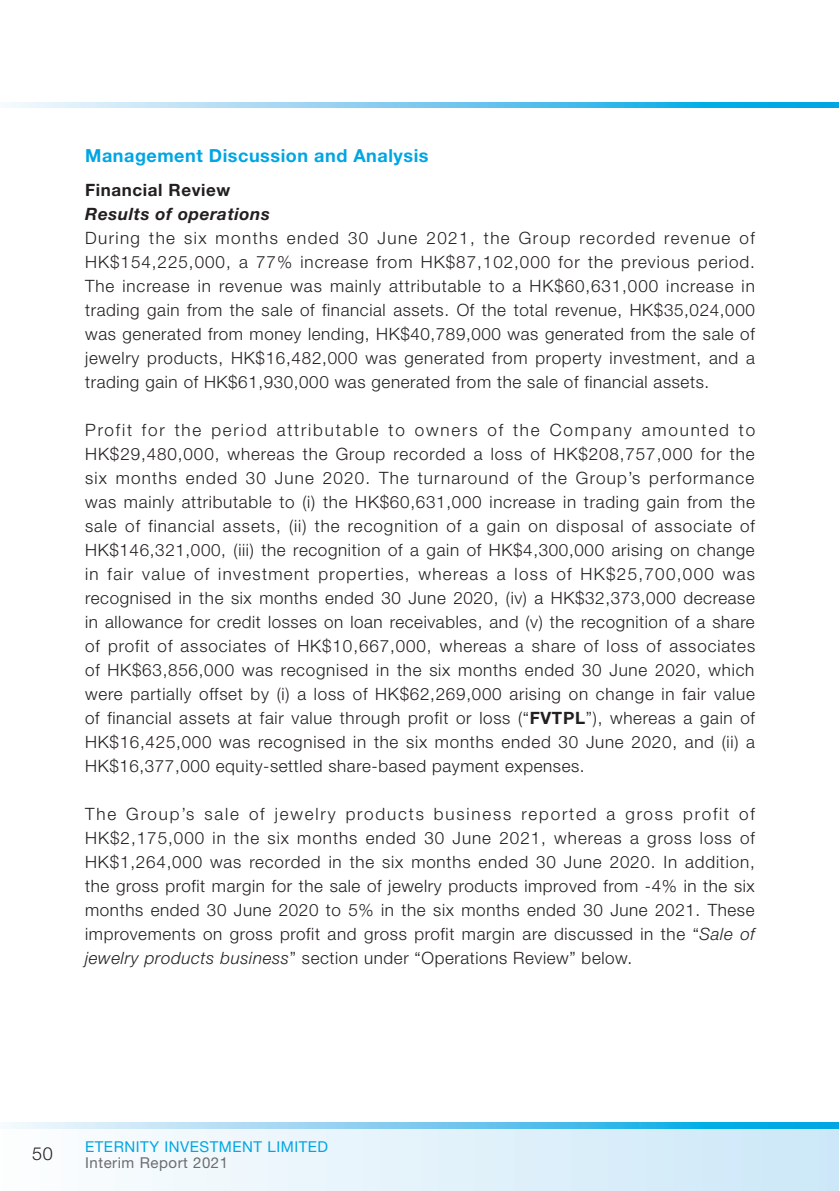
<style>
.page{position:relative;width:840px;height:1191px;background:#fff}
.page>*{position:absolute;margin:0;border:0;box-sizing:border-box;transform-origin:0 0}
.Heading{font:700 18px "Helvetica Neue LT Std";letter-spacing:.03em;color:#00a5e3}
.t1{font:300 18px "Helvetica Neue LT Std";color:#231f20}
.Body_Text{font:300 17px/24px "Helvetica Neue LT Std";letter-spacing:.035em;color:#231f20;text-align:justify}
.Subhead_2{font:italic 700 17px "Helvetica Neue LT Std";letter-spacing:.035em;color:#231f20}
.Subhead_1{font:700 17px "Helvetica Neue LT Std";letter-spacing:.035em;color:#231f20}
.t2{font:15px "Helvetica Neue LT Std";letter-spacing:.035em;color:#00a5e3}
.t3{font:15px "Helvetica Neue LT Std";letter-spacing:.035em;color:#6c6d70}
.s1{font-weight:700}
.s2{font-style:italic}
</style>
<div class="page">
<div style="left:0;top:1128px;width:838px;height:63px;background:linear-gradient(to right,#fdfefe,#cce8f8)"></div>
<svg style="left:6px;top:1123px;width:832px;height:5px;background:#73caef"></svg>
<svg style="left:6px;top:102px;width:832px;height:5px;background:#73caef"></svg>
<p class="Heading" style="left:85px;top:145px;width:345px">Management Discussion and Analysis</p>
<p class="Subhead_1" style="left:85px;top:179px;width:147px">Financial Review</p>
<p class="Subhead_2" style="left:85px;top:203px;width:186px">Results of operations</p>
<p class="Body_Text" style="left:85px;top:225px;width:671px">During the six months ended 30 June 2021, the Group recorded revenue of HK$154,225,000, a 77% increase from HK$87,102,000 for the previous period.<br>The increase in revenue was mainly attributable to a HK$60,631,000 increase in trading gain from the sale of financial assets. Of the total revenue, HK$35,024,000 was generated from money lending, HK$40,789,000 was generated from the sale of jewelry products, HK$16,482,000 was generated from property investment, and a trading gain of HK$61,930,000 was generated from the sale of financial assets.</p>
<p class="Body_Text" style="left:85px;top:417px;width:671px">Profit for the period attributable to owners of the Company amounted to HK$29,480,000, whereas the Group recorded a loss of HK$208,757,000 for the six months ended 30 June 2020. The turnaround of the Group’s performance was mainly attributable to (i) the HK$60,631,000 increase in trading gain from the sale of financial assets, (ii) the recognition of a gain on disposal of associate of HK$146,321,000, (iii) the recognition of a gain of HK$4,300,000 arising on change in fair value of investment properties, whereas a loss of HK$25,700,000 was recognised in the six months ended 30 June 2020, (iv) a HK$32,373,000 decrease in allowance for credit losses on loan receivables, and (v) the recognition of a share of profit of associates of HK$10,667,000, whereas a share of loss of associates of HK$63,856,000 was recognised in the six months ended 30 June 2020, which were partially offset by (i) a loss of HK$62,269,000 arising on change in fair value of financial assets at fair value through profit or loss (“<span class="s1">FVTPL</span>”), whereas a gain of HK$16,425,000 was recognised in the six months ended 30 June 2020, and (ii) a HK$16,377,000 equity-settled share-based payment expenses.</p>
<p class="Body_Text" style="left:85px;top:801px;width:671px">The Group’s sale of jewelry products business reported a gross profit of HK$2,175,000 in the six months ended 30 June 2021, whereas a gross loss of HK$1,264,000 was recorded in the six months ended 30 June 2020. In addition, the gross profit margin for the sale of jewelry products improved from -4% in the six months ended 30 June 2020 to 5% in the six months ended 30 June 2021. These improvements on gross profit and gross profit margin are discussed in the “<span class="s2">Sale of jewelry products business</span>” section under “Operations Review” below.</p>
<p class="t1" style="left:32px;top:1142px;width:22px">50</p>
<p class="t2" style="left:85px;top:1137px;width:244px">ETERNITY INVESTMENT LIMITED</p>
<p class="t3" style="left:85px;top:1153px;width:144px">Interim Report 2021</p>
</div>
